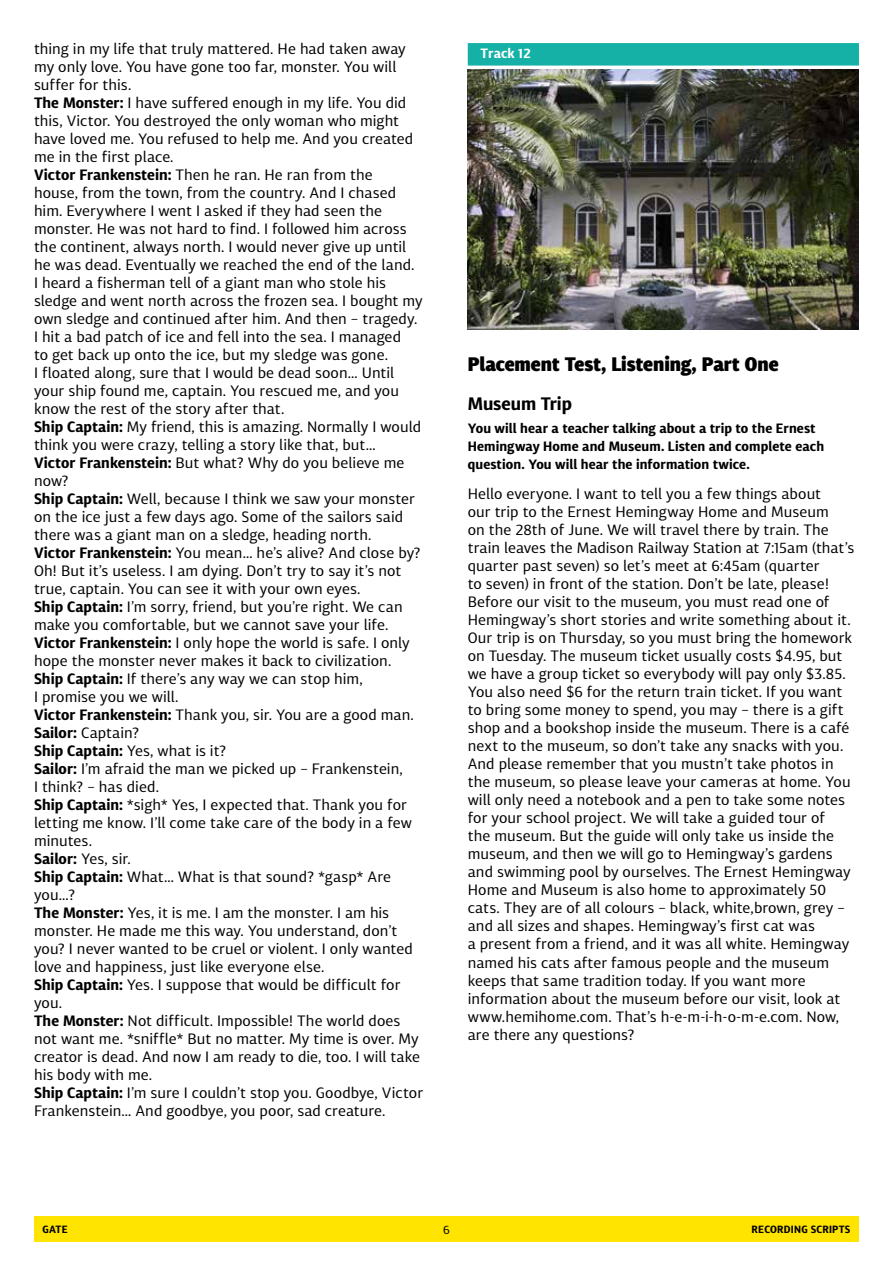
<style>
.page{position:relative;width:893px;height:1263px;background:#fff}
.page>*{position:absolute;margin:0;border:0;box-sizing:border-box;transform-origin:0 0}
.t1{font:900 19.5px "Diaria Sans Pro";letter-spacing:-.005em;color:#000}
.t2{font:700 18px "Diaria Sans Pro";letter-spacing:-.005em;color:#000}
.t3{font:15px/18px "Diaria Sans Pro";color:#000}
.t4{font:700 13.5px/18px "Diaria Sans Pro";letter-spacing:.01em;color:#000}
.t5{font:700 13.5px "Diaria Sans Pro";color:#fff}
.t6{font:12px "Diaria Sans Pro";color:#000}
.t7{font:700 10.5px "Diaria Sans Pro";letter-spacing:.02em;color:#000}
.s1{font-weight:700}
</style>
<div class="page">
<div style="left:34px;top:1217px;width:825px;height:25px;background:#ffe400"></div>
<div style="left:468px;top:43px;width:391px;height:23px;background:#15b1a6"></div>
<img style="left:468px;top:70px;width:391px;height:259px">
<p class="t3" style="left:34px;top:39px;width:391px">thing in my life that truly mattered. He had taken away my only love. You have gone too far, monster. You will suffer for this.<br><span class="s1">The Monster:</span> I have suffered enough in my life. You did this, Victor. You destroyed the only woman who might have loved me. You refused to help me. And you created me in the first place.<br><span class="s1">Victor Frankenstein:</span> Then he ran. He ran from the<br>house, from the town, from the country. And I chased him. Everywhere I went I asked if they had seen the monster. He was not hard to find. I followed him across the continent, always north. I would never give up until he was dead. Eventually we reached the end of the land.<br>I heard a fisherman tell of a giant man who stole his sledge and went north across the frozen sea. I bought my own sledge and continued after him. And then – tragedy.<br>I hit a bad patch of ice and fell into the sea. I managed<br>to get back up onto the ice, but my sledge was gone.<br>I floated along, sure that I would be dead soon… U ntil your ship found me, captain. You rescued me, and you know the rest of the story after that.<br><span class="s1">Ship Captain:</span> My friend, this is amazing. Normally I would think you were crazy, telling a story like that, but…<br><span class="s1">Victor Frankenstein:</span> But what? Why do you believe me now?<br><span class="s1">Ship Captain:</span> Well, because I think we saw your monster on the ice just a few days ago. Some of the sailors said there was a giant man on a sledge, heading north.<br><span class="s1">Victor Frankenstein:</span> You mean… he’s alive? And close by?<br>Oh! But it’s useless. I am dying. Don’t try to say it’s not true, captain. You can see it with your own eyes.<br><span class="s1">Ship Captain:</span> I ’m sorry, friend, but you’re right. We can make you comfortable, but we cannot save your life.<br><span class="s1">Victor Frankenstein:</span> I only hope the world is safe. I only hope the monster never makes it back to civilization.<br><span class="s1">Ship Captain:</span> I f there’s any way we can stop him,<br>I promise you we will.<br><span class="s1">Victor Frankenstein:</span> Thank you, sir. You are a good man.<br><span class="s1">Sailor:</span> Captain?<br><span class="s1">Ship Captain:</span> Yes, what is it?<br><span class="s1">Sailor:</span> I ’m afraid the man we picked up – Frankenstein,<br>I think? – has died.<br><span class="s1">Ship Captain:</span> *sigh* Yes, I expected that. Thank you for letting me know. I ’ll come take care of the body in a few minutes.<br><span class="s1">Sailor:</span> Yes, sir.<br><span class="s1">Ship Captain:</span> What… What is that sound? *gasp* Are you…?<br><span class="s1">The Monster:</span> Yes, it is me. I am the monster. I am his monster. He made me this way. You understand, don’t you? I never wanted to be cruel or violent. I only wanted love and happiness, just like everyone else.<br><span class="s1">Ship Captain:</span> Yes. I suppose that would be difficult for you.<br><span class="s1">The Monster:</span> Not difficult. I mpossible! The world does not want me. *sniffle* But no matter. My time is over. My creator is dead. And now I am ready to die, too. I will take his body with me.<br><span class="s1">Ship Captain:</span> I ’m sure I couldn’t stop you. Goodbye, Victor Frankenstein… And goodbye, you poor, sad creature.</p>
<p class="t5" style="left:480px;top:45px;width:52px">Track 12</p>
<h1 class="t1" style="left:468px;top:351px;width:313px">Placement Test, Listening, Part One</h1>
<p class="t2" style="left:468px;top:392px;width:106px">Museum Trip</p>
<p class="t4" style="left:468px;top:419px;width:358px">You will hear a teacher talking about a trip to the Ernest<br>Hemingway Home and Museum. Listen and complete each question. You will hear the information twice.</p>
<p class="t3" style="left:468px;top:485px;width:388px">Hello everyone. I want to tell you a few things about<br>our trip to the Ernest Hemingway Home and Museum<br>on the 28th of June. We will travel there by train. The train leaves the Madison Railway Station at 7:15am (that’s quarter past seven) so let’s meet at 6:45am (quarter<br>to seven) in front of the station. Don’t be late, please!<br>Before our visit to the museum, you must read one of Hemingway’s short stories and write something about it.<br>Our trip is on Thursday, so you must bring the homework on Tuesday. The museum ticket usually costs $4.95, but we have a group ticket so everybody will pay only $3.85.<br>You also need $6 for the return train ticket. If you want to bring some money to spend, you may – there is a gift shop and a bookshop inside the museum. There is a café next to the museum, so don’t take any snacks with you.<br>And please remember that you mustn’t take photos in the museum, so please leave your cameras at home. You will only need a notebook and a pen to take some notes for your school project. We will take a guided tour of<br>the museum. But the guide will only take us inside the museum, and then we will go to Hemingway’s gardens and swimming pool by ourselves. The Ernest Hemingway Home and Museum is also home to approximately 50 cats. They are of all colours – black, white,brown, grey – and all sizes and shapes. Hemingway’s first cat was<br>a present from a friend, and it was all white. Hemingway named his cats after famous people and the museum keeps that same tradition today. If you want more information about the museum before our visit, look at www.hemihome.com. That’s h-e-m-i-h-o-m-e.com. Now, are there any questions?</p>
<p class="t7" style="left:43px;top:1223px;width:27px">gate</p>
<p class="t6" style="left:443px;top:1222px;width:8px">6</p>
<p class="t7" style="left:752px;top:1223px;width:100px">recording scripts</p>
</div>
